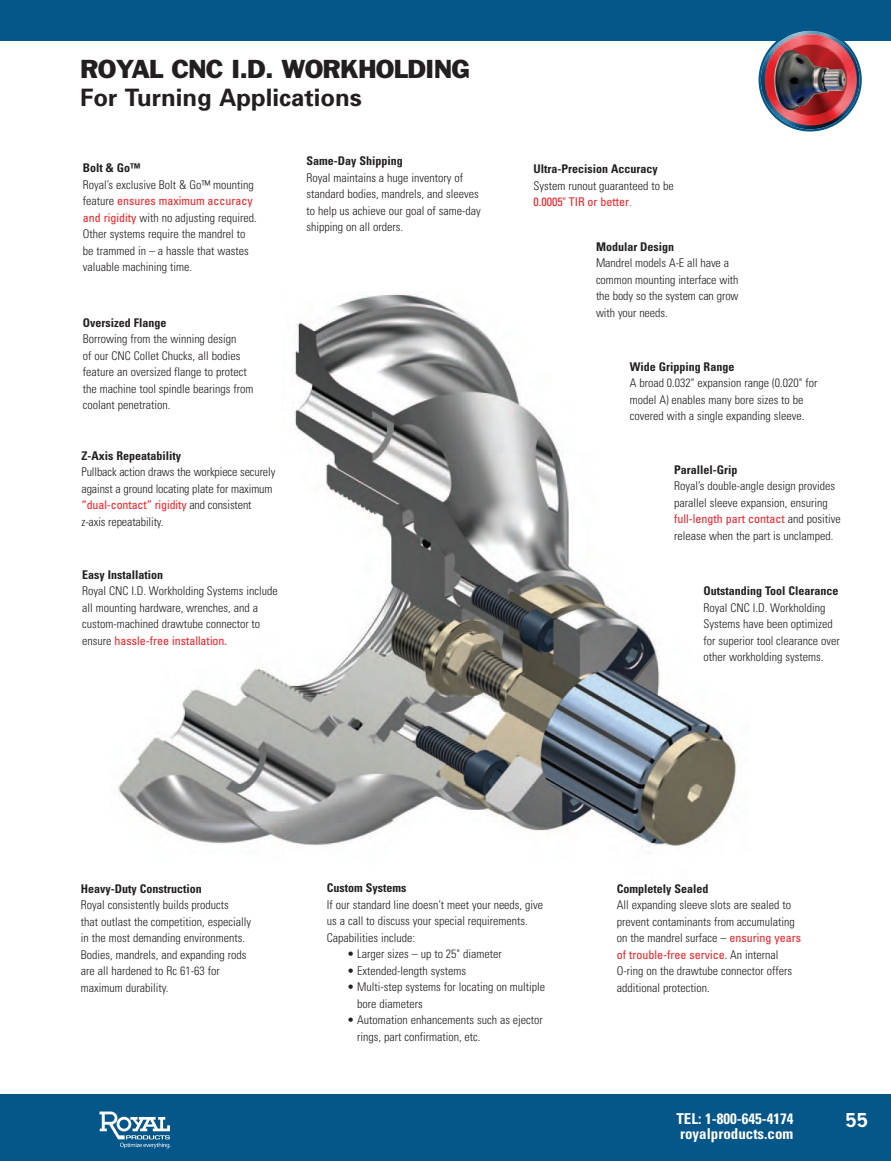
<style>
.page{position:relative;width:891px;height:1161px;background:#fff}
.page>*{position:absolute;margin:0;border:0;box-sizing:border-box;transform-origin:0 0}
.t1{font:24px "Franklin Gothic";letter-spacing:-.035em;color:#231f20}
.t2{font:700 24px "Univers";color:#231f20}
.t3{font:700 18px "News Gothic";color:#fff}
.t4{font:700 condensed 15px "Univers";color:#fff}
.t5{font:300 condensed 12px/16.5px "Univers";color:#231f20}
.t6{font:700 condensed 12px "Univers";color:#231f20}
.s1{font-weight:400;color:#ee1d23}
.s2{color:#ee1d23}
</style>
<div class="page">
<div style="left:0;top:1094px;width:891px;height:67px;background:#055689"></div>
<div style="left:0;top:0;width:891px;height:40px;background:#055689"></div>
<svg style="left:99px;top:1112px;width:72px;height:36px"></svg>
<img style="left:759px;top:30px;width:103px;height:102px">
<img style="left:774px;top:50px;width:72px;height:61px">
<img style="left:117px;top:294px;width:620px;height:553px">
<p class="t1" style="left:80px;top:60px;width:392px">ROYAL CNC I.D. WORKHOLDING</p>
<p class="t2" style="left:80px;top:89px;width:283px">For Turning Applications</p>
<p class="t6" style="left:83px;top:164px;width:59px">Bolt &amp; Go™</p>
<p class="t5" style="left:83px;top:178px;width:175px">Royal’s exclusive Bolt &amp; Go™ mounting feature <span class="s1">ensures maximum accuracy and rigidity</span> with no adjusting required.<br>Other systems require the mandrel to be trammed in – a hassle that wastes valuable machining time.</p>
<p class="t6" style="left:83px;top:318px;width:85px">Oversized Flange</p>
<p class="t5" style="left:83px;top:332px;width:172px">Borrowing from the winning design<br>of our CNC Collet Chucks, all bodies feature an oversized flange to protect the machine tool spindle bearings from coolant penetration.</p>
<p class="t6" style="left:81px;top:451px;width:101px">Z-Axis Repeatability</p>
<p class="t5" style="left:81px;top:465px;width:195px">Pullback action draws the workpiece securely against a ground locating plate for maximum <span class="s1">“dual-contact” rigidity</span> and consistent z-axis repeatability.</p>
<p class="t6" style="left:82px;top:570px;width:82px">Easy Installation</p>
<p class="t5" style="left:82px;top:584px;width:197px">Royal CNC I.D. Workholding Systems include all mounting hardware, wrenches, and a custom-machined drawtube connector to ensure <span class="s1">hassle-free installation.</span></p>
<p class="t6" style="left:306px;top:156px;width:98px">Same-Day Shipping</p>
<p class="t5" style="left:306px;top:170px;width:176px">Royal maintains a huge inventory of standard bodies, mandrels, and sleeves to help us achieve our goal of same-day shipping on all orders.</p>
<p class="t6" style="left:533px;top:165px;width:126px">Ultra-Precision Accuracy</p>
<p class="t5" style="left:533px;top:179px;width:142px">System runout guaranteed to be<br><span class="s1">0.0005" TIR or better</span><span class="s2">.</span></p>
<p class="t6" style="left:596px;top:242px;width:80px">Modular Design</p>
<p class="t5" style="left:596px;top:256px;width:144px">Mandrel models A-E all have a common mounting interface with the body so the system can grow with your needs.</p>
<p class="t6" style="left:630px;top:362px;width:106px">Wide Gripping Range</p>
<p class="t5" style="left:630px;top:376px;width:189px">A broad 0.032" expansion range (0.020" for model A) enables many bore sizes to be covered with a single expanding sleeve.</p>
<p class="t6" style="left:674px;top:465px;width:65px">Parallel-Grip</p>
<p class="t5" style="left:674px;top:479px;width:168px">Royal’s double-angle design provides parallel sleeve expansion, ensuring <span class="s1">full-length part contact</span> and positive release when the part is unclamped.</p>
<p class="t6" style="left:704px;top:587px;width:136px">Outstanding Tool Clearance</p>
<p class="t5" style="left:704px;top:601px;width:138px">Royal CNC I.D. Workholding<br>Systems have been optimized for superior tool clearance over other workholding systems.</p>
<p class="t6" style="left:81px;top:884px;width:122px">Heavy-Duty Construction</p>
<p class="t5" style="left:81px;top:898px;width:172px">Royal consistently builds products<br>that outlast the competition, especially in the most demanding environments.<br>Bodies, mandrels, and expanding rods are all hardened to Rc 61-63 for maximum durability.</p>
<p class="t6" style="left:327px;top:884px;width:81px">Custom Systems</p>
<p class="t5" style="left:327px;top:897px;width:218px">If our standard line doesn’t meet your needs, give us a call to discuss your special requirements.<br>Capabilities include:</p>
<p class="t5" style="left:347px;top:947px;width:156px">• Larger sizes – up to 25" diameter</p>
<p class="t5" style="left:347px;top:963px;width:121px">• Extended-length systems</p>
<p class="t5" style="left:357px;top:980px;width:190px;text-indent:-10px">• Multi-step systems for locating on multiple bore diameters</p>
<p class="t5" style="left:357px;top:1013px;width:187px;text-indent:-10px">• Automation enhancements such as ejector rings, part confirmation, etc.</p>
<p class="t6" style="left:617px;top:884px;width:93px">Completely Sealed</p>
<p class="t5" style="left:617px;top:898px;width:186px">All expanding sleeve slots are sealed to prevent contaminants from accumulating on the mandrel surface – <span class="s1">ensuring years of trouble-free service.</span> An internal O-ring on the drawtube connector offers additional protection.</p>
<p class="t4" style="left:676px;top:1113px;width:118px">TEL: 1-800-645-4174</p>
<p class="t3" style="left:846px;top:1113px;width:24px">55</p>
<p class="t4" style="left:680px;top:1128px;width:115px">royalproducts.com</p>
</div>
